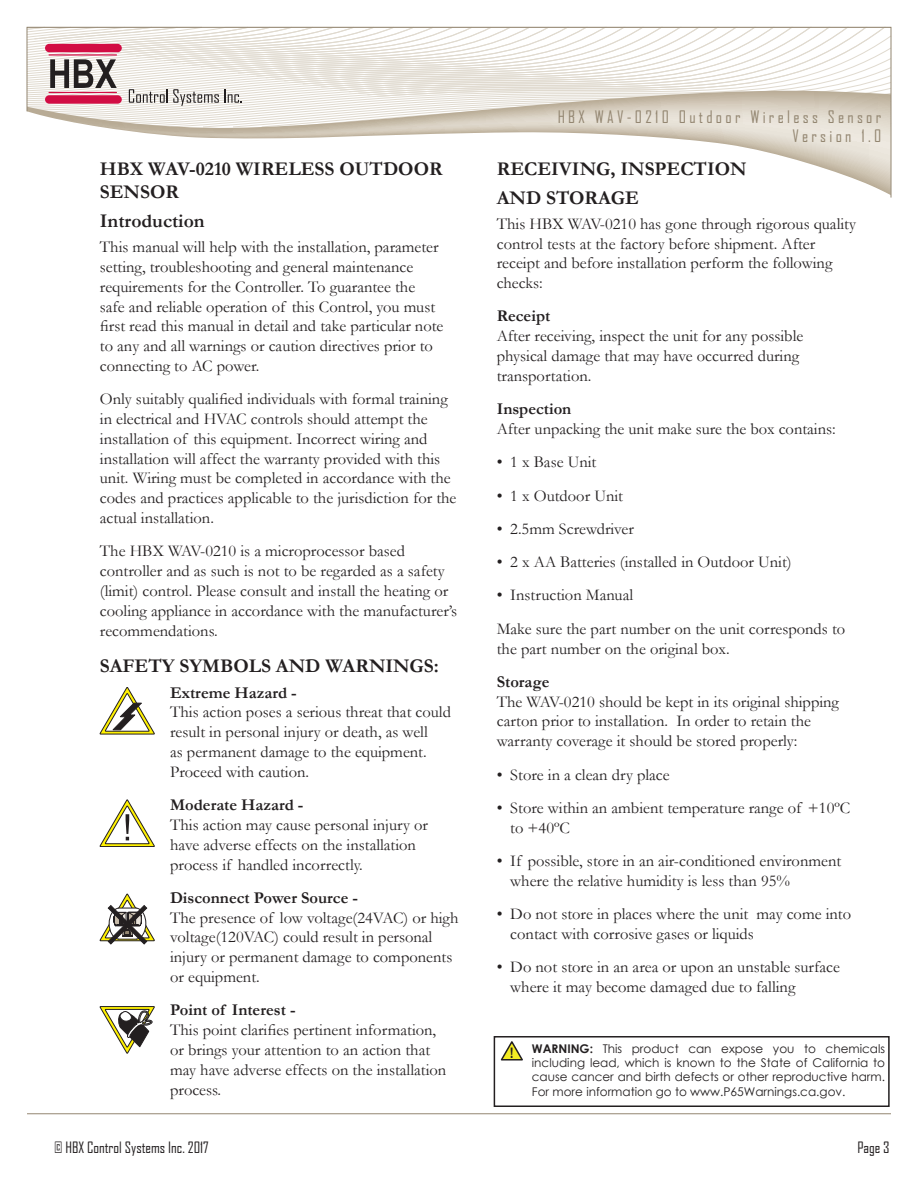
<style>
.page{position:relative;width:918px;height:1188px;background:#fff}
.page>*{position:absolute;margin:0;border:0;box-sizing:border-box;transform-origin:0 0}
.Heading_-_Black{font:700 19.5px/23.4px "Garamond";color:#231f20}
.t1{font:16.5px/19.8px "Garamond";color:#231f20}
.Heading_-_Internal{font:700 16.5px "Garamond";color:#231f20}
.t2{font:16.5px/19.8px "Agency FB";letter-spacing:.2em;color:#938671;text-align:right}
.t3{font:15px "Agency FB";color:#231f20}
.t4{font:700 14.55px "Arial Narrow";color:#231f20}
.t5{font:12px/14.4px "Century Gothic";color:#231f20;text-align:justify}
.s1{font-weight:700}
</style>
<div class="page">
<svg style="left:27px;top:27px;width:864px;height:171px"></svg>
<hr style="left:27px;top:1113px;width:864px;height:1px;background:#938671">
<svg style="left:100px;top:687px;width:55px;height:47px"></svg>
<svg style="left:100px;top:800px;width:55px;height:47px"></svg>
<svg style="left:100px;top:894px;width:55px;height:50px"></svg>
<svg style="left:100px;top:1006px;width:55px;height:47px"></svg>
<div style="left:494px;top:1036px;width:396px;height:71px;border:2px solid #231f20"></div>
<svg style="left:500px;top:1041px;width:23px;height:20px"></svg>
<p class="Heading_-_Black" style="left:100px;top:157px;width:344px">HBX WAV-0210 WIRELESS OUTDOOR<br>SENSOR</p>
<p class="Heading_-_Black" style="left:100px;top:209px;width:106px">Introduction</p>
<p class="t1" style="left:100px;top:237px;width:345px">This manual will help with the installation, parameter setting, troubleshooting and general maintenance requirements for the Controller. To guarantee the safe and reliable operation of this Control, you must first read this manual in detail and take particular note to any and all warnings or caution directives prior to connecting to AC power.</p>
<p class="t1" style="left:100px;top:389px;width:358px">Only suitably qualified individuals with formal training in electrical and HVAC controls should attempt the installation of this equipment. Incorrect wiring and installation will affect the warranty provided with this unit. Wiring must be completed in accordance with the codes and practices applicable to the jurisdiction for the actual installation.</p>
<p class="t1" style="left:100px;top:541px;width:359px">The HBX WAV-0210 is a microprocessor based controller and as such is not to be regarded as a safety (limit) control. Please consult and install the heating or cooling appliance in accordance with the manufacturer’s recommendations.</p>
<p class="Heading_-_Black" style="left:100px;top:655px;width:340px">SAFETY SYMBOLS AND WARNINGS:</p>
<p class="Heading_-_Internal" style="left:170px;top:681px;width:128px">Extreme Hazard -</p>
<p class="t1" style="left:170px;top:702px;width:282px">This action poses a serious threat that could result in personal injury or death, as well<br>as permanent damage to the equipment.<br>Proceed with caution.</p>
<p class="Heading_-_Internal" style="left:170px;top:794px;width:135px">Moderate Hazard -</p>
<p class="t1" style="left:170px;top:814px;width:259px">This action may cause personal injury or have adverse effects on the installation process if handled incorrectly.</p>
<p class="Heading_-_Internal" style="left:170px;top:886px;width:189px">Disconnect Power Source -</p>
<p class="t1" style="left:170px;top:907px;width:290px">The presence of low voltage(24VAC) or high voltage(120VAC) could result in personal injury or permanent damage to components or equipment.</p>
<p class="Heading_-_Internal" style="left:170px;top:999px;width:127px">Point of Interest -</p>
<p class="t1" style="left:170px;top:1020px;width:278px">This point clarifies pertinent information, or brings your attention to an action that may have adverse effects on the installation process.</p>
<p class="t2" style="left:558px;top:106px;width:325px">HBX WAV-0210 Outdoor Wireless Sensor<br>Version 1.0</p>
<p class="Heading_-_Black" style="left:497px;top:157px;width:251px">RECEIVING, INSPECTION</p>
<p class="Heading_-_Black" style="left:497px;top:186px;width:144px">AND STORAGE</p>
<p class="t1" style="left:497px;top:213px;width:361px">This HBX WAV-0210 has gone through rigorous quality control tests at the factory before shipment. After receipt and before installation perform the following checks:</p>
<p class="Heading_-_Internal" style="left:497px;top:305px;width:55px">Receipt</p>
<p class="t1" style="left:497px;top:326px;width:308px">After receiving, inspect the unit for any possible physical damage that may have occurred during transportation.</p>
<p class="Heading_-_Internal" style="left:497px;top:398px;width:76px">Inspection</p>
<p class="t1" style="left:497px;top:418px;width:340px">After unpacking the unit make sure the box contains:</p>
<p class="t1" style="left:497px;top:452px;width:101px">• 1 x Base Unit</p>
<p class="t1" style="left:497px;top:485px;width:128px">• 1 x Outdoor Unit</p>
<p class="t1" style="left:497px;top:518px;width:139px">• 2.5mm Screwdriver</p>
<p class="t1" style="left:497px;top:552px;width:296px">• 2 x AA Batteries (installed in Outdoor Unit)</p>
<p class="t1" style="left:497px;top:585px;width:138px">• Instruction Manual</p>
<p class="t1" style="left:497px;top:618px;width:350px">Make sure the part number on the unit corresponds to the part number on the original box.</p>
<p class="Heading_-_Internal" style="left:497px;top:670px;width:54px">Storage</p>
<p class="t1" style="left:497px;top:691px;width:344px">The WAV-0210 should be kept in its original shipping carton prior to installation. In order to retain the warranty coverage it should be stored properly:</p>
<p class="t1" style="left:497px;top:764px;width:174px">• Store in a clean dry place</p>
<p class="t1" style="left:510px;top:797px;width:342px;text-indent:-14px">• Store within an ambient temperature range of +10ºC to +40ºC</p>
<p class="t1" style="left:510px;top:850px;width:332px;text-indent:-14px">• If possible, store in an air-conditioned environment where the relative humidity is less than 95%</p>
<p class="t1" style="left:510px;top:904px;width:342px;text-indent:-14px">• Do not store in places where the unit may come into contact with corrosive gases or liquids</p>
<p class="t1" style="left:510px;top:957px;width:331px;text-indent:-14px">• Do not store in an area or upon an unstable surface where it may become damaged due to falling</p>
<p class="t4" style="left:510px;top:1042px;width:5px">!</p>
<p class="t5" style="left:532px;top:1041px;width:355px"><span class="s1">WARNING:</span> This product can expose you to chemicals including lead, which is known to the State of California to cause cancer and birth defects or other reproductive harm.<br>For more information go to www.P65Warnings.ca.gov.</p>
<p class="t3" style="left:54px;top:1138px;width:156px">© HBX Control Systems Inc. 2017</p>
<p class="t3" style="left:857px;top:1138px;width:34px">Page 3</p>
</div>
